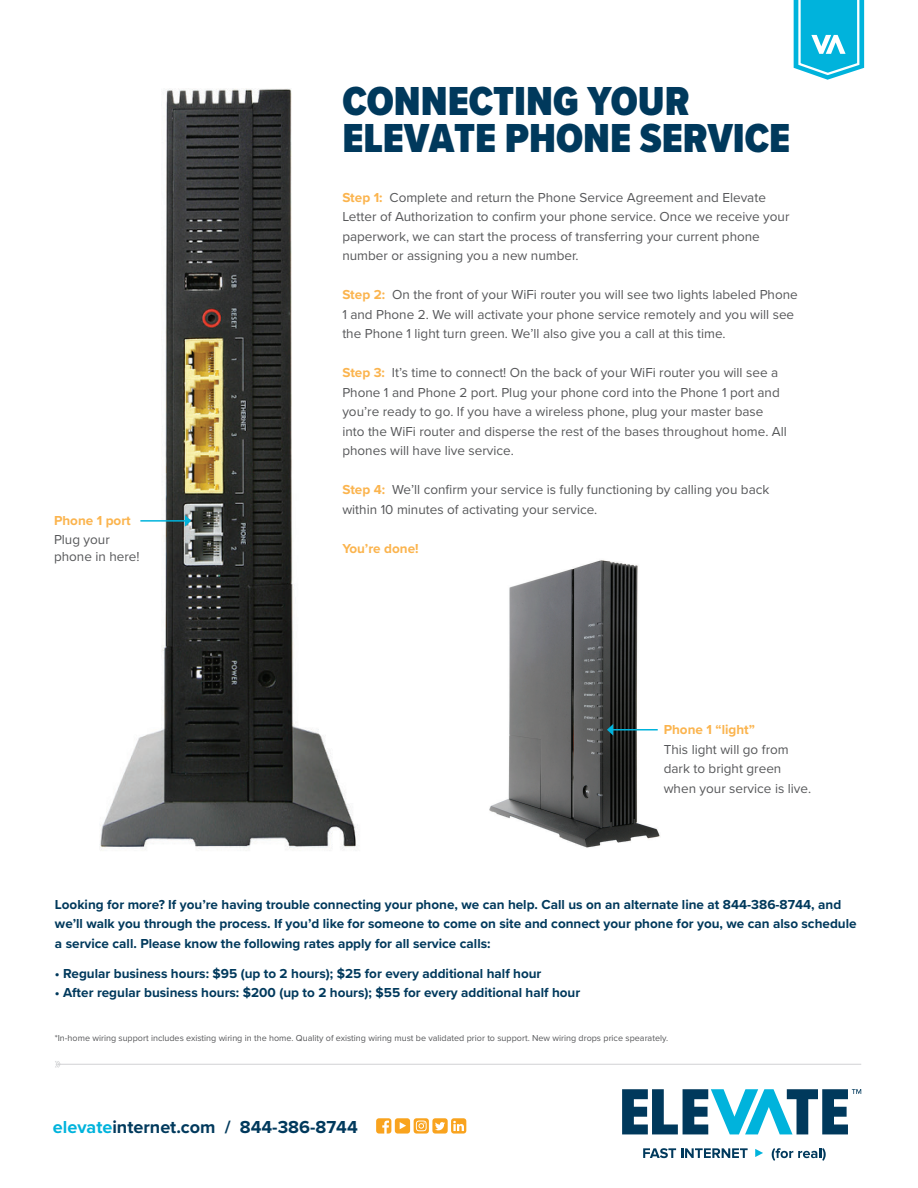
<style>
.page{position:relative;width:918px;height:1188px;background:#fff}
.page>*{position:absolute;margin:0;border:0;box-sizing:border-box;transform-origin:0 0}
.t1{font:900 42px/37.2px "Proxima Nova Cond";color:#00395c}
.t2{font:700 18px "Proxima Nova";color:#00395c}
.t3{font:13.5px/19.5px "Proxima Nova";color:#57585a}
.t4{font:700 13.5px/19.5px "Proxima Nova";color:#00395c}
.t5{font:700 13.5px "Proxima Nova";color:#fbb44e}
.t6{font:9px "Proxima Nova";color:#57585a}
.s1{font-weight:700;color:#fbb44e}
.s2{color:#00b3dc}
</style>
<div class="page">
<img style="left:100px;top:88px;width:259px;height:763px">
<hr style="left:140px;top:520px;width:46px;height:2px;background:#00b3dc">
<svg style="left:185px;top:515px;width:6px;height:12px"></svg>
<img style="left:489px;top:560px;width:171px;height:288px">
<hr style="left:613px;top:729px;width:45px;height:2px;background:#00b3dc">
<svg style="left:607px;top:724px;width:6px;height:12px"></svg>
<svg style="left:376px;top:1118px;width:90px;height:16px"></svg>
<hr style="left:59px;top:1064px;width:802px;height:1px;background:#d1d2d4">
<svg style="left:55px;top:1061px;width:5px;height:7px"></svg>
<svg style="left:622px;top:1089px;width:239px;height:45px"></svg>
<svg style="left:643px;top:1148px;width:105px;height:10px"></svg>
<svg style="left:772px;top:1148px;width:54px;height:13px"></svg>
<svg style="left:755px;top:1149px;width:8px;height:8px"></svg>
<svg style="left:794px;top:0;width:70px;height:80px"></svg>
<p class="t5" style="left:54px;top:510px;width:78px">Phone 1 port</p>
<p class="t3" style="left:54px;top:531px;width:87px;line-height:16.2px">Plug your phone in here!</p>
<h1 class="t1" style="left:342px;top:82px;width:449px">CONNECTING YOUR<br>ELEVATE PHONE SERVICE</h1>
<p class="t3" style="left:342px;top:187px;width:449px"><span class="s1">Step 1:</span> Complete and return the Phone Service Agreement and Elevate Letter of Authorization to confirm your phone service. Once we receive your paperwork, we can start the process of transferring your current phone number or assigning you a new number.</p>
<p class="t3" style="left:342px;top:284px;width:457px"><span class="s1">Step 2:</span> On the front of your WiFi router you will see two lights labeled Phone<br>1 and Phone 2. We will activate your phone service remotely and you will see the Phone 1 light turn green. We’ll also give you a call at this time.</p>
<p class="t3" style="left:342px;top:362px;width:446px"><span class="s1">Step 3:</span> It’s time to connect! On the back of your WiFi router you will see a Phone 1 and Phone 2 port. Plug your phone cord into the Phone 1 port and you’re ready to go. If you have a wireless phone, plug your master base into the WiFi router and disperse the rest of the bases throughout home. All phones will have live service.</p>
<p class="t3" style="left:342px;top:479px;width:429px"><span class="s1">Step 4:</span> We’ll confirm your service is fully functioning by calling you back within 10 minutes of activating your service.</p>
<p class="t5" style="left:342px;top:538px;width:78px">You’re done!</p>
<p class="t5" style="left:664px;top:720px;width:93px">Phone 1 “light”</p>
<p class="t3" style="left:664px;top:739px;width:149px">This light will go from dark to bright green when your service is live.</p>
<p class="t4" style="left:55px;top:894px;width:803px">Looking for more? If you’re having trouble connecting your phone, we can help. Call us on an alternate line at 844-386-8744, and we’ll walk you through the process. If you’d like for someone to come on site and connect your phone for you, we can also schedule a service call. Please know the following rates apply for all service calls:</p>
<p class="t4" style="left:55px;top:963px;width:488px">• Regular business hours: $95 (up to 2 hours); $25 for every additional half hour</p>
<p class="t4" style="left:55px;top:983px;width:527px">• After regular business hours: $200 (up to 2 hours); $55 for every additional half hour</p>
<p class="t6" style="left:55px;top:1031px;width:615px">*In-home wiring support includes existing wiring in the home. Quality of existing wiring must be validated prior to support. New wiring drops price spearately.</p>
<h2 class="t2" style="left:53px;top:1113px;width:306px"><span class="s2">elevate</span>internet.com / 844-386-8744</h2>
</div>
